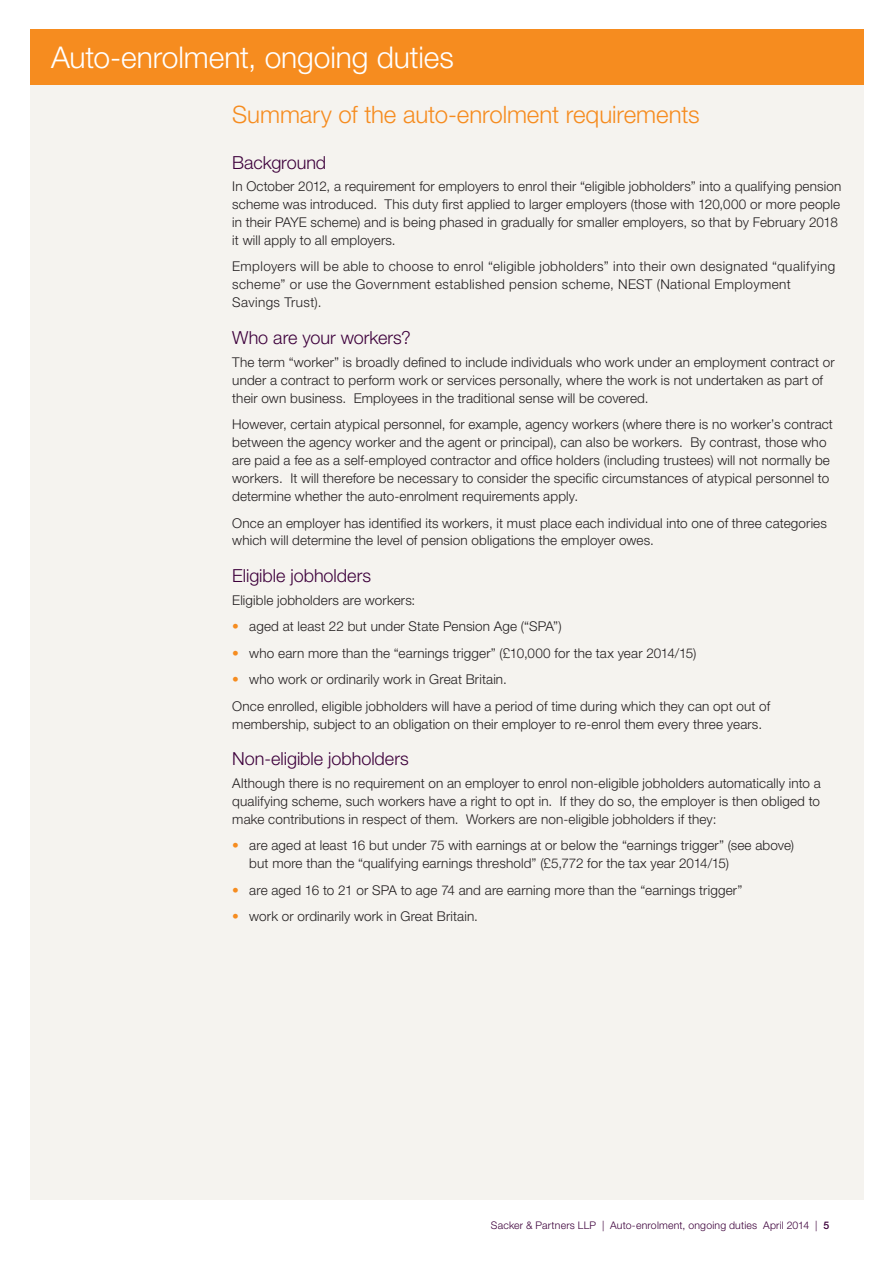
<style>
.page{position:relative;width:893px;height:1263px;background:#fff}
.page>*{position:absolute;margin:0;border:0;box-sizing:border-box;transform-origin:0 0}
.t1{font:300 30px "Helvetica Neue LT Std";letter-spacing:-.005em;color:#fff}
.t2{font:300 24px "Helvetica Neue LT Std";letter-spacing:-.005em;color:#f68c1f}
.t3{font:300 18px "Helvetica Neue LT Std";color:#3d003b}
.t4{font:300 13.5px/18px "Helvetica Neue LT Std";letter-spacing:.01em;color:#231f20}
.t5{font:300 13.5px/18px "Helvetica Neue LT Std";letter-spacing:.03em;color:#231f20}
.t6{font:300 10.5px "Helvetica Neue LT Std";letter-spacing:.02em;color:#3d003b}
.s1{color:#f68c1f}
.s2{font-weight:500}
</style>
<div class="page">
<div style="left:30px;top:85px;width:833px;height:1115px;background:#f5f3ef"></div>
<div style="left:30px;top:30px;width:833px;height:55px;background:#f68c1f"></div>
<h1 class="t1" style="left:51px;top:39px;width:404px">Auto-enrolment, ongoing duties</h1>
<h2 class="t2" style="left:232px;top:100px;width:469px">Summary of the auto-enrolment requirements</h2>
<h3 class="t3" style="left:232px;top:151px;width:96px">Background</h3>
<p class="t4" style="left:232px;top:177px;width:611px">In October 2012, a requirement for employers to enrol their “eligible jobholders” into a qualifying pension scheme was introduced. This duty first applied to larger employers (those with 120,000 or more people in their PAYE scheme) and is being phased in gradually for smaller employers, so that by February 2018 it will apply to all employers.</p>
<p class="t5" style="left:232px;top:257px;width:604px">Employers will be able to choose to enrol “eligible jobholders” into their own designated “qualifying scheme” or use the Government established pension scheme, NEST (National Employment<br>Savings Trust).</p>
<h3 class="t3" style="left:232px;top:327px;width:180px">Who are your workers?</h3>
<p class="t4" style="left:232px;top:352px;width:604px">The term “worker” is broadly defined to include individuals who work under an employment contract or under a contract to perform work or services personally, where the work is not undertaken as part of their own business. Employees in the traditional sense will be covered.</p>
<p class="t4" style="left:232px;top:415px;width:602px">However, certain atypical personnel, for example, agency workers (where there is no worker’s contract between the agency worker and the agent or principal), can also be workers. By contrast, those who are paid a fee as a self-employed contractor and office holders (including trustees) will not normally be workers. It will therefore be necessary to consider the specific circumstances of atypical personnel to determine whether the auto-enrolment requirements apply.</p>
<p class="t4" style="left:232px;top:513px;width:596px">Once an employer has identified its workers, it must place each individual into one of three categories which will determine the level of pension obligations the employer owes.</p>
<h3 class="t3" style="left:232px;top:565px;width:140px">Eligible jobholders</h3>
<p class="t4" style="left:232px;top:590px;width:185px">Eligible jobholders are workers:</p>
<p class="t4" style="left:232px;top:617px;width:331px"><span class="s1">•</span> aged at least 22 but under State Pension Age (“SPA”)</p>
<p class="t4" style="left:232px;top:643px;width:466px"><span class="s1">•</span> who earn more than the “earnings trigger” (£10,000 for the tax year 2014/15)</p>
<p class="t4" style="left:232px;top:666px;width:539px;line-height:26.5px"><span class="s1">•</span> who work or ordinarily work in Great Britain.<br>Once enrolled, eligible jobholders will have a period of time during which they can opt out of</p>
<p class="t4" style="left:232px;top:714px;width:531px">membership, subject to an obligation on their employer to re-enrol them every three years.</p>
<h3 class="t3" style="left:232px;top:748px;width:178px">Non-eligible jobholders</h3>
<p class="t4" style="left:232px;top:773px;width:590px;text-align:justify">Although there is no requirement on an employer to enrol non-eligible jobholders automatically into a qualifying scheme, such workers have a right to opt in. If they do so, the employer is then obliged to make contributions in respect of them. Workers are non-eligible jobholders if they:</p>
<p class="t4" style="left:249px;top:836px;width:546px;text-indent:-17px"><span class="s1">•</span> are aged at least 16 but under 75 with earnings at or below the “earnings trigger” (see above) but more than the “qualifying earnings threshold” (£5,772 for the tax year 2014/15)</p>
<p class="t4" style="left:232px;top:880px;width:512px"><span class="s1">•</span> are aged 16 to 21 or SPA to age 74 and are earning more than the “earnings trigger”</p>
<p class="t4" style="left:232px;top:907px;width:247px"><span class="s1">•</span> work or ordinarily work in Great Britain.</p>
<p class="t6" style="left:491px;top:1219px;width:340px">Sacker &amp; Partners LLP | Auto-enrolment, ongoing duties April 2014 | <span class="s2">5</span></p>
</div>
